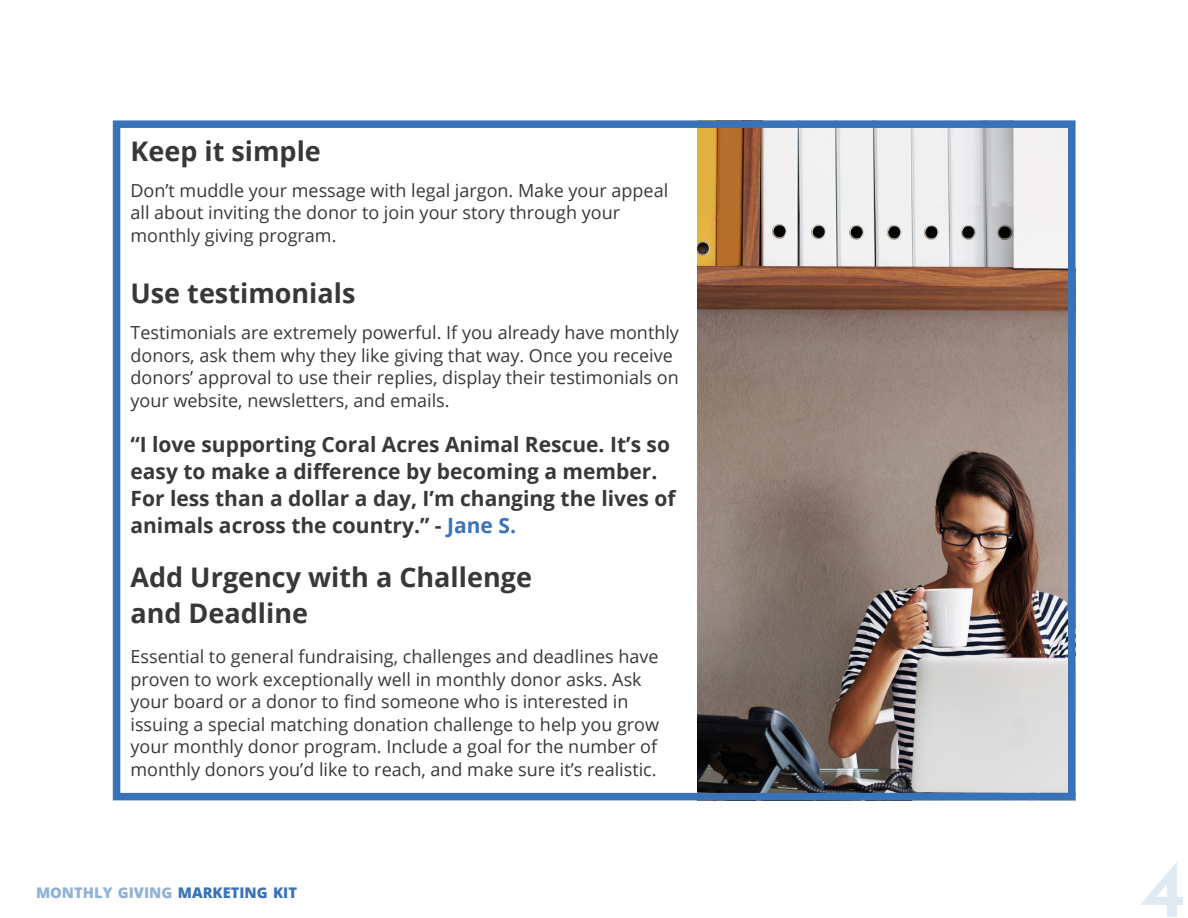
<style>
.page{position:relative;width:1188px;height:918px;background:#fff}
.page>*{position:absolute;margin:0;border:0;box-sizing:border-box;transform-origin:0 0}
.t1{font:700 75px "billcorpm 3";color:#dfe9f4}
.BODY{font:700 27px/36px "Open Sans";color:#383839}
.SubHeader{font:700 27px "Open Sans";color:#383839}
.BODY-2{font:700 21px/27px "Open Sans";color:#383839}
.BODY-3{font:18px/22.5px "Open Sans";color:#383839}
.t2{font:800 14.7px "Open Sans";color:#90b1d7}
.s1{color:#3873b8}
</style>
<div class="page">
<img style="left:698px;top:129px;width:369px;height:662px">
<div style="left:113px;top:120px;width:963px;height:680px;border:8px solid #3873b8"></div>
<p class="SubHeader" style="left:130px;top:132px;width:192px">Keep it simple</p>
<p class="BODY-3" style="left:130px;top:179px;width:539px">Don’t muddle your message with legal jargon. Make your appeal all about inviting the donor to join your story through your monthly giving program.</p>
<p class="SubHeader" style="left:130px;top:274px;width:227px">Use testimonials</p>
<p class="BODY-3" style="left:130px;top:321px;width:550px">Testimonials are extremely powerful. If you already have monthly donors, ask them why they like giving that way. Once you receive donors’ approval to use their replies, display their testimonials on your website, newsletters, and emails.</p>
<p class="BODY-2" style="left:130px;top:430px;width:547px">“I love supporting Coral Acres Animal Rescue. It’s so easy to make a difference by becoming a member.<br>For less than a dollar a day, I’m changing the lives of animals across the country.” - <span class="s1">Jane S.</span></p>
<p class="BODY" style="left:130px;top:558px;width:403px">Add Urgency with a Challenge and Deadline</p>
<p class="BODY-3" style="left:130px;top:645px;width:530px">Essential to general fundraising, challenges and deadlines have proven to work exceptionally well in monthly donor asks. Ask your board or a donor to find someone who is interested in issuing a special matching donation challenge to help you grow your monthly donor program. Include a goal for the number of monthly donors you’d like to reach, and make sure it’s realistic.</p>
<p class="t2" style="left:36px;top:882px;width:263px">MONTHLY GIVING <span class="s1">MARKETING KIT</span></p>
<h1 class="t1" style="left:1140px;top:837px;width:46px">4</h1>
</div>
